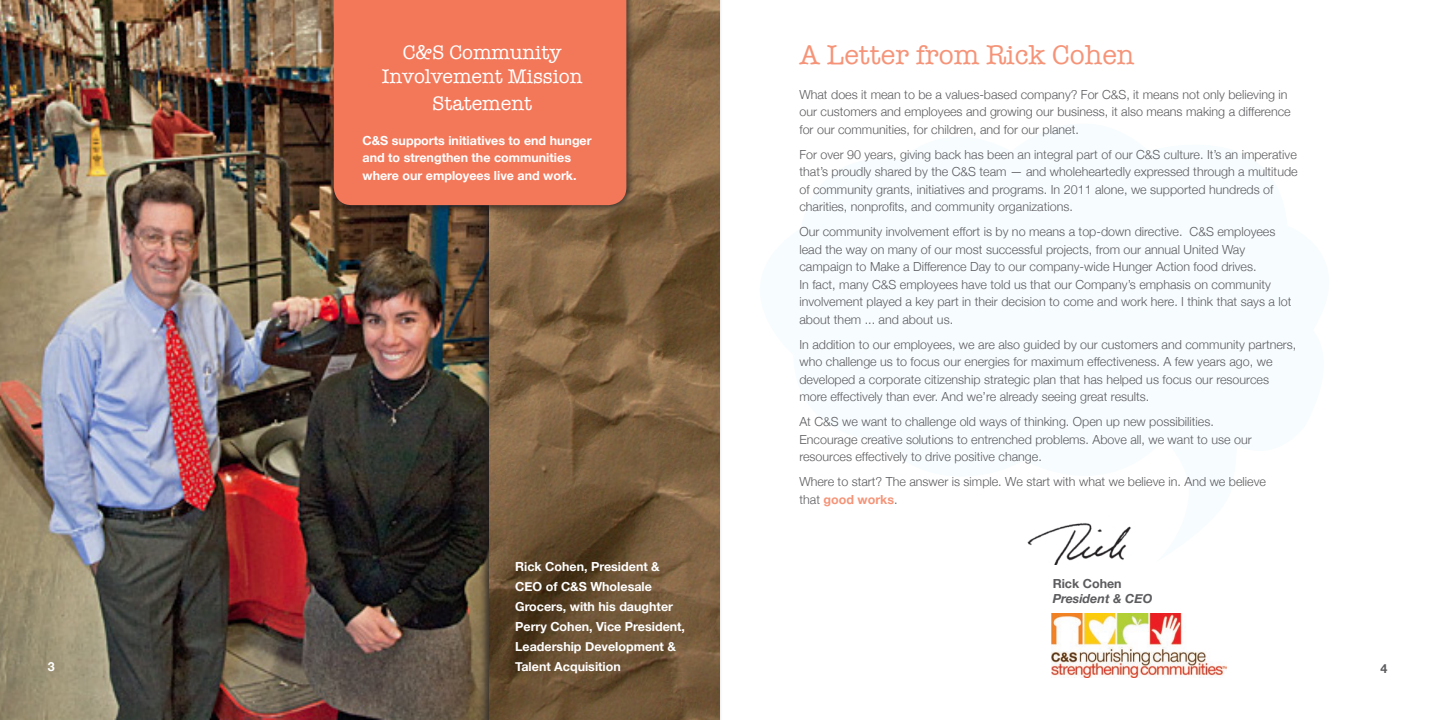
<style>
.page{position:relative;width:1440px;height:720px;background:#fff}
.page>*{position:absolute;margin:0;border:0;box-sizing:border-box;transform-origin:0 0}
.t1{font:27.5px "American Typewriter";color:#f59478}
.t2{font:20px/24px "American Typewriter";color:#fff;text-align:center}
.t3{font:300 12.5px/17.5px "Helvetica Neue";color:#5c5c5f}
.t4{font:700 12.5px/20px "Helvetica Neue";color:#fff}
.t5{font:italic 700 12.5px "Helvetica Neue";color:#5c5c5f}
.t6{font:700 12.5px "Helvetica Neue";color:#5c5c5f}
.s1{font-weight:700;color:#f59478}
</style>
<div class="page">
<img style="left:0;top:0;width:479px;height:720px">
<div style="left:479px;top:0;width:244px;height:720px;background:#231f20;opacity:.75"></div>
<img style="left:490px;top:0;width:230px;height:720px">
<div style="left:329px;top:0;width:306px;height:214px;background:#231f20;opacity:.75"></div>
<div style="left:334px;top:0;width:292px;height:205px;background:#f3785a"></div>
<img style="left:1027px;top:523px;width:104px;height:42px">
<img style="left:1051px;top:613px;width:175px;height:65px">
<p class="t2" style="left:382px;top:39px;width:202px">C&amp;S Community<br>Involvement Mission</p>
<p class="t2" style="left:432px;top:90px;width:101px">Statement</p>
<p class="t4" style="left:362px;top:131px;width:231px;line-height:17.5px">C&amp;S supports initiatives to end hunger and to strengthen the communities where our employees live and work.</p>
<p class="t4" style="left:515px;top:556px;width:171px">Rick Cohen, President &amp;<br>CEO of C&amp;S Wholesale<br>Grocers, with his daughter<br>Perry Cohen, Vice President,<br>Leadership Development &amp;</p>
<p class="t1" style="left:799px;top:34px;width:336px">A Letter from Rick Cohen</p>
<p class="t3" style="left:799px;top:85px;width:493px">What does it mean to be a values-based company? For C&amp;S, it means not only believing in our customers and employees and growing our business, it also means making a difference for our communities, for children, and for our planet.</p>
<p class="t3" style="left:799px;top:145px;width:500px">For over 90 years, giving back has been an integral part of our C&amp;S culture. It’s an imperative that’s proudly shared by the C&amp;S team — and wholeheartedly expressed through a multitude of community grants, initiatives and programs. In 2011 alone, we supported hundreds of charities, nonprofits, and community organizations.</p>
<p class="t3" style="left:799px;top:223px;width:494px">Our community involvement effort is by no means a top-down directive. C&amp;S employees lead the way on many of our most successful projects, from our annual United Way campaign to Make a Difference Day to our company-wide Hunger Action food drives.<br>In fact, many C&amp;S employees have told us that our Company’s emphasis on community involvement played a key part in their decision to come and work here. I think that says a lot about them ... and about us.</p>
<p class="t3" style="left:799px;top:335px;width:498px">In addition to our employees, we are also guided by our customers and community partners, who challenge us to focus our energies for maximum effectiveness. A few years ago, we developed a corporate citizenship strategic plan that has helped us focus our resources more effectively than ever. And we’re already seeing great results.</p>
<p class="t3" style="left:799px;top:413px;width:454px">At C&amp;S we want to challenge old ways of thinking. Open up new possibilities.<br>Encourage creative solutions to entrenched problems. Above all, we want to use our resources effectively to drive positive change.</p>
<p class="t3" style="left:799px;top:473px;width:468px">Where to start? The answer is simple. We start with what we believe in. And we believe that <span class="s1">good works</span>.</p>
<p class="t6" style="left:1053px;top:576px;width:70px">Rick Cohen</p>
<p class="t5" style="left:1053px;top:591px;width:101px">President &amp; CEO</p>
<p class="t4" style="left:48px;top:656px;width:8px">3</p>
<p class="t4" style="left:515px;top:656px;width:107px">Talent Acquisition</p>
<p class="t6" style="left:1381px;top:661px;width:8px">4</p>
</div>
